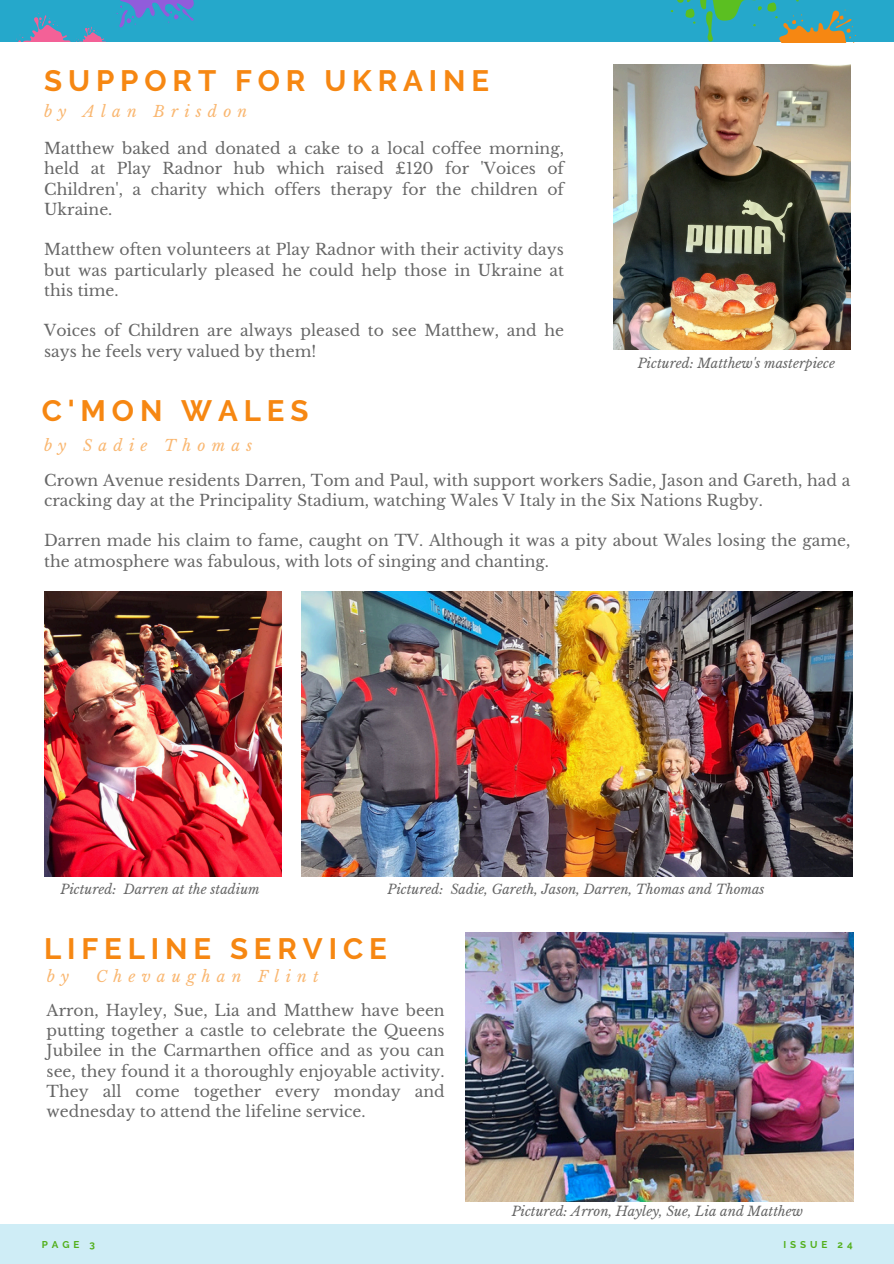
<style>
.page{position:relative;width:894px;height:1264px;background:#fff}
.page>*{position:absolute;margin:0;border:0;box-sizing:border-box;transform-origin:0 0}
.t1{font:700 29.4px "Raleway";letter-spacing:.2em;color:#f68712}
.t2{font:15.6px/20.2px "Libre Baskerville";color:#000;text-align:justify}
.t3{font:italic 15.45px "Libre Baskerville";letter-spacing:.4em;color:#f68712}
.t4{font:italic 13.2px "Libre Baskerville";color:#000}
.t5{font:700 9.9px "Raleway";letter-spacing:.4em;color:#53af1d}
</style>
<div class="page">
<div style="left:0;top:1224px;width:893px;height:39px;background:#cfedf6"></div>
<div style="left:0;top:0;width:893px;height:42px;background:#25a8cb"></div>
<svg style="left:16px;top:13px;width:89px;height:28px"></svg>
<svg style="left:116px;top:0;width:78px;height:27px"></svg>
<svg style="left:670px;top:0;width:185px;height:43px"></svg>
<img style="left:613px;top:65px;width:237px;height:284px">
<img style="left:44px;top:591px;width:238px;height:285px">
<img style="left:302px;top:591px;width:550px;height:285px">
<img style="left:465px;top:932px;width:387px;height:269px">
<p class="t1" style="left:44px;top:63px;width:446px">SUPPORT FOR UKRAINE</p>
<p class="t3" style="left:44px;top:102px;width:204px">by Alan Brisdon</p>
<p class="t2" style="left:44px;top:138px;width:521px">Matthew baked and donated a cake to a local coffee morning, held at Play Radnor hub which raised £120 for 'Voices of Children', a charity which offers therapy for the children of Ukraine.</p>
<p class="t2" style="left:44px;top:240px;width:521px">Matthew often volunteers at Play Radnor with their activity days but was particularly pleased he could help those in Ukraine at this time.</p>
<p class="t2" style="left:44px;top:321px;width:521px">Voices of Children are always pleased to see Matthew, and he says he feels very valued by them!</p>
<p class="t4" style="left:637px;top:355px;width:199px">Pictured: Matthew's masterpiece</p>
<p class="t1" style="left:42px;top:393px;width:268px">C'MON WALES</p>
<p class="t3" style="left:44px;top:436px;width:209px">by Sadie Thomas</p>
<p class="t2" style="left:44px;top:470px;width:807px">Crown Avenue residents Darren, Tom and Paul, with support workers Sadie, Jason and Gareth, had a cracking day at the Principality Stadium, watching Wales V Italy in the Six Nations Rugby.</p>
<p class="t2" style="left:44px;top:531px;width:807px">Darren made his claim to fame, caught on TV. Although it was a pity about Wales losing the game, the atmosphere was fabulous, with lots of singing and chanting.</p>
<p class="t4" style="left:60px;top:881px;width:200px">Pictured: Darren at the stadium</p>
<p class="t4" style="left:387px;top:881px;width:378px">Pictured: Sadie, Gareth, Jason, Darren, Thomas and Thomas</p>
<p class="t1" style="left:44px;top:931px;width:344px">LIFELINE SERVICE</p>
<p class="t3" style="left:47px;top:966px;width:24px">b y</p>
<p class="t3" style="left:96px;top:966px;width:224px">Chevaughan Flint</p>
<p class="t2" style="left:47px;top:1000px;width:399px">Arron, Hayley, Sue, Lia and Matthew have been putting together a castle to celebrate the Queens Jubilee in the Carmarthen office and as you can see, they found it a thoroughly enjoyable activity.<br>They all come together every monday and wednesday to attend the lifeline service.</p>
<p class="t4" style="left:511px;top:1203px;width:293px">Pictured: Arron, Hayley, Sue, Lia and Matthew</p>
<p class="t5" style="left:42px;top:1238px;width:55px">PAGE 3</p>
<p class="t5" style="left:783px;top:1238px;width:71px">ISSUE 24</p>
</div>
